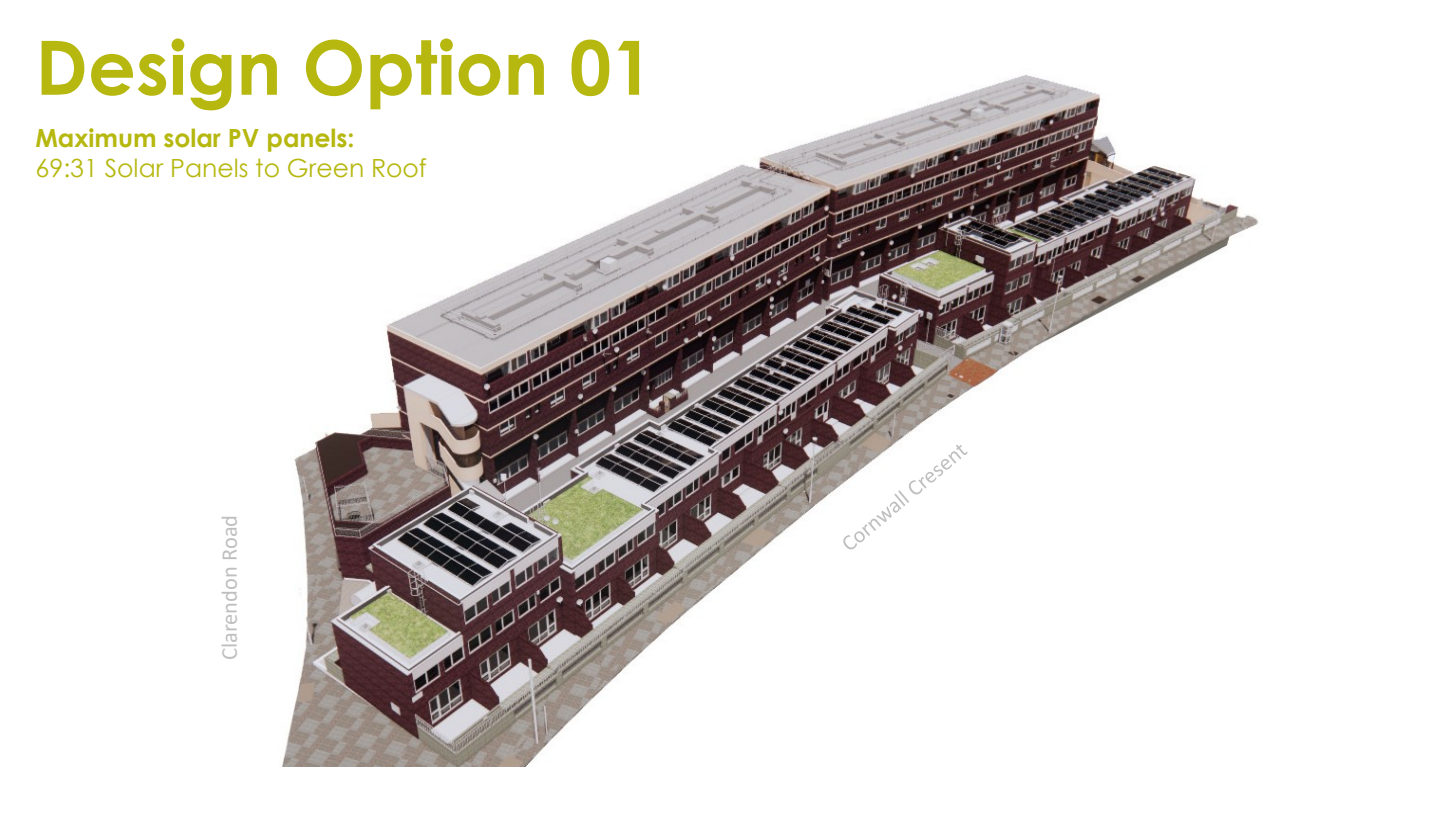
<style>
.page{position:relative;width:1452px;height:817px;background:#fff}
.page>*{position:absolute;margin:0;border:0;box-sizing:border-box;transform-origin:0 0}
.t1{font:700 75px "Century Gothic";color:#b6b810}
.t2{font:25px "Century Gothic";color:#b6b810}
.t3{font:700 25px "Century Gothic";color:#b6b810}
.t4{font:22.5px "Calibri";color:#bfbfbf}
</style>
<div class="page">
<img style="left:282px;top:74px;width:977px;height:692px">
<svg style="left:843px;top:445px;width:124px;height:104px"></svg>
<h1 class="t1" style="left:35px;top:11px;width:619px">Design Option 01</h1>
<h1 class="t3" style="left:35px;top:119px;width:321px">Maximum solar PV panels:</h1>
<h1 class="t2" style="left:35px;top:151px;width:393px">69:31 Solar Panels to Green Roof</h1>
<p class="t4" style="left:214px;top:660px;width:147px;rotate:-90deg">Clarendon Road</p>
</div>
